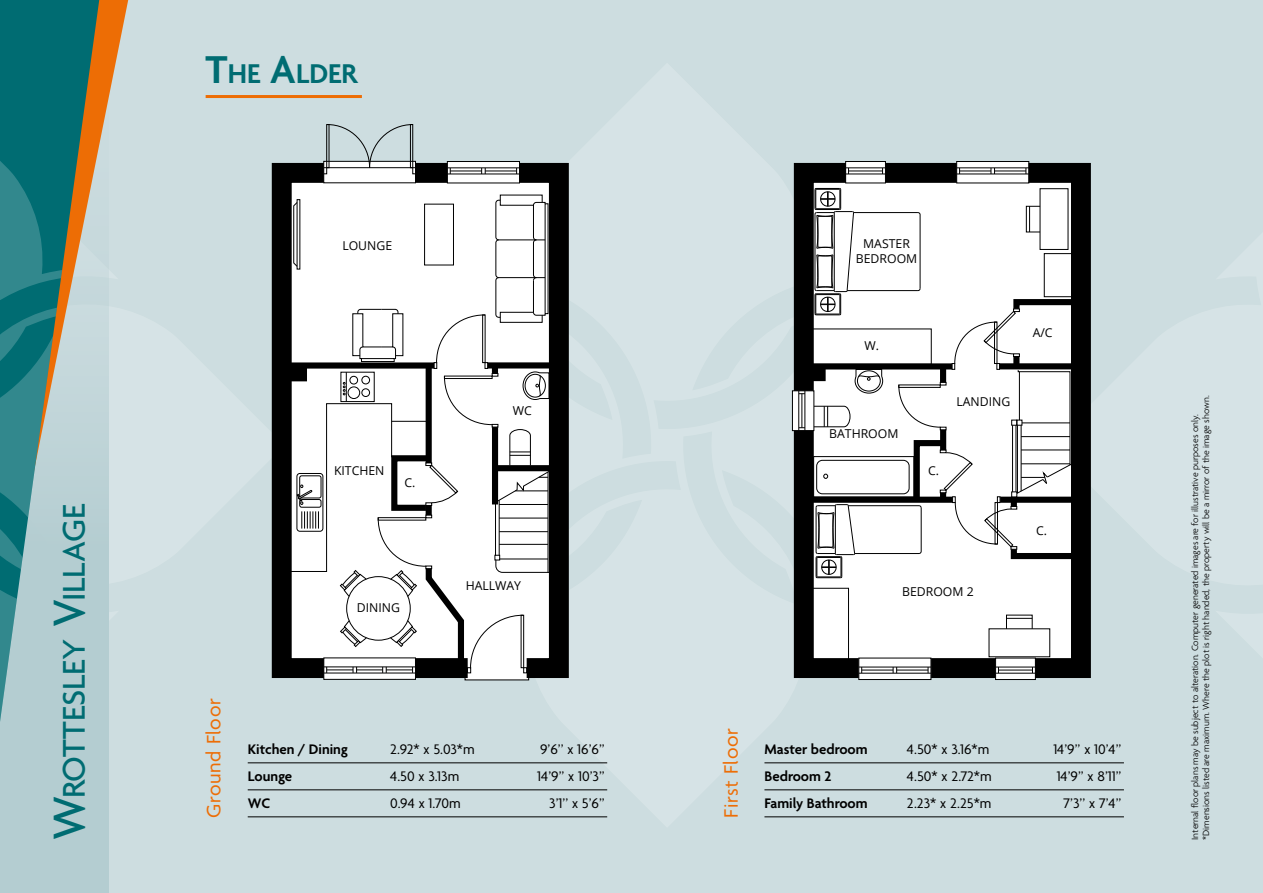
<style>
.page{position:relative;width:1263px;height:893px;background:#cddde0}
.page>*{position:absolute;margin:0;border:0;box-sizing:border-box;transform-origin:0 0}
.t1{font:500 34.05px "Agenda";color:#006c72}
.t2{font:600 29.4px "Agenda";color:#006c72}
.t3{font:21px "Agenda";letter-spacing:.03em;color:#ed6d05}
.t4{font:15px "Agenda";color:#000}
.t5{font:600 15px "Agenda";color:#000}
.t6{font:12.3px/14.7px "Open Sans";color:#000;text-align:center}
.t7{font:300 9.75px/11.2px "Agenda";color:#000}
.s1{font-size:48.6px}
.s2{font-size:42px}
</style>
<div class="page">
<div style="left:0;top:0;width:108px;height:893px;background:#b4cdd1"></div>
<svg style="left:99px;top:0;width:29px;height:641px"></svg>
<svg style="left:0;top:0;width:99px;height:444px;fill:#006c72"></svg>
<svg style="left:0;top:63px;width:91px;height:658px"></svg>
<div style="left:272px;top:163px;width:62px;height:515px;border:20px solid #000"></div>
<div style="left:287px;top:366px;width:20px;height:15px;background:#000"></div>
<svg style="left:288px;top:124px;width:281px;height:557px"></svg>
<hr style="left:392px;top:421px;width:34px;height:1px;background:#000">
<div style="left:346px;top:576px;width:64px;height:64px;border:1px solid #000;border-radius:50%"></div>
<hr style="left:764px;top:763px;width:360px;height:1px;background:#000">
<hr style="left:764px;top:790px;width:360px;height:1px;background:#000">
<hr style="left:764px;top:817px;width:360px;height:1px;background:#000">
<hr style="left:248px;top:763px;width:359px;height:1px;background:#000">
<hr style="left:248px;top:790px;width:359px;height:1px;background:#000">
<hr style="left:248px;top:817px;width:359px;height:1px;background:#000">
<hr style="left:206px;top:95px;width:156px;height:3px;background:#ed6d05">
<div style="left:883px;top:162px;width:10px;height:516px;background:#fff"></div>
<div style="left:801px;top:363px;width:151px;height:6px;background:#000"></div>
<div style="left:845px;top:161px;width:41px;height:22px;border:1px solid #000"></div>
<hr style="left:846px;top:174px;width:39px;height:1px;background:#000">
<hr style="left:846px;top:168px;width:39px;height:1px;background:#000">
<div style="left:797px;top:497px;width:155px;height:6px;background:#000"></div>
<div style="left:858px;top:658px;width:73px;height:22px;border:1px solid #000"></div>
<hr style="left:859px;top:667px;width:72px;height:1px;background:#000">
<hr style="left:862px;top:670px;width:31px;height:1px;background:#000">
<hr style="left:859px;top:673px;width:72px;height:1px;background:#000">
<div style="left:885px;top:163px;width:72px;height:20px;background:#000"></div>
<hr style="left:847px;top:290px;width:71px;height:1px;background:#000">
<hr style="left:853px;top:212px;width:65px;height:1px;background:#000">
<hr style="left:848px;top:505px;width:71px;height:1px;background:#000">
<hr style="left:855px;top:553px;width:64px;height:1px;background:#000">
<svg style="left:792px;top:161px;width:91px;height:519px"></svg>
<svg style="left:893px;top:161px;width:198px;height:519px"></svg>
<div style="left:810px;top:588px;width:39px;height:76px;border:1px solid #000"></div>
<div style="left:1044px;top:253px;width:28px;height:44px;border:1px solid #000"></div>
<div style="left:812px;top:329px;width:119px;height:36px;border:1px solid #000"></div>
<h1 class="t1" style="left:56px;top:840px;width:338px;rotate:-90deg"><span class="s1">W</span>ROTTESLEY <span class="s1">V</span>ILLAGE</h1>
<h2 class="t2" style="left:206px;top:57px;width:153px"><span class="s2">T</span>HE <span class="s2">A</span>LDER</h2>
<p class="t6" style="left:342px;top:238px;width:51px">LOUNGE</p>
<p class="t6" style="left:346px;top:238px;width:51px">LOUNGE</p>
<p class="t6" style="left:334px;top:463px;width:52px">KITCHEN</p>
<p class="t6" style="left:338px;top:463px;width:52px">KITCHEN</p>
<p class="t6" style="left:405px;top:475px;width:12px">C.</p>
<p class="t6" style="left:408px;top:475px;width:12px">C.</p>
<p class="t6" style="left:513px;top:403px;width:21px">WC</p>
<p class="t6" style="left:517px;top:403px;width:21px">WC</p>
<p class="t6" style="left:357px;top:600px;width:45px">DINING</p>
<p class="t6" style="left:361px;top:600px;width:45px">DINING</p>
<p class="t6" style="left:466px;top:578px;width:57px">HALLWAY</p>
<p class="t6" style="left:469px;top:578px;width:57px">HALLWAY</p>
<h3 class="t3" style="left:203px;top:818px;width:121px;rotate:-90deg">Ground Floor</h3>
<h3 class="t5" style="left:248px;top:741px;width:102px">Kitchen / Dining</h3>
<h3 class="t4" style="left:390px;top:741px;width:86px">2.92* x 5.03*m</h3>
<h3 class="t4" style="left:540px;top:741px;width:66px">9’6’’ x 16’6’’</h3>
<h3 class="t5" style="left:248px;top:768px;width:46px">Lounge</h3>
<h3 class="t4" style="left:390px;top:768px;width:71px">4.50 x 3.13m</h3>
<h3 class="t4" style="left:537px;top:768px;width:69px">14’9’’ x 10’3’’</h3>
<h3 class="t5" style="left:248px;top:795px;width:24px">WC</h3>
<h3 class="t4" style="left:390px;top:795px;width:72px">0.94 x 1.70m</h3>
<h3 class="t4" style="left:549px;top:795px;width:57px">3’1’’ x 5’6’’</h3>
<p class="t6" style="left:852px;top:236px;width:63px">MASTER<br>BEDROOM</p>
<p class="t6" style="left:856px;top:236px;width:63px">MASTER<br>BEDROOM</p>
<p class="t6" style="left:861px;top:338px;width:16px">W.</p>
<p class="t6" style="left:864px;top:338px;width:16px">W.</p>
<p class="t6" style="left:825px;top:426px;width:71px">BATHROOM</p>
<p class="t6" style="left:829px;top:426px;width:71px">BATHROOM</p>
<p class="t6" style="left:1029px;top:325px;width:21px">A/C</p>
<p class="t6" style="left:1033px;top:325px;width:21px">A/C</p>
<p class="t6" style="left:953px;top:394px;width:55px">LANDING</p>
<p class="t6" style="left:956px;top:394px;width:55px">LANDING</p>
<p class="t6" style="left:924px;top:463px;width:12px">C.</p>
<p class="t6" style="left:928px;top:463px;width:12px">C.</p>
<p class="t6" style="left:1032px;top:523px;width:12px">C.</p>
<p class="t6" style="left:1036px;top:523px;width:12px">C.</p>
<p class="t6" style="left:898px;top:584px;width:73px">BEDROOM 2</p>
<p class="t6" style="left:902px;top:584px;width:73px">BEDROOM 2</p>
<h3 class="t3" style="left:720px;top:818px;width:91px;rotate:-90deg">First Floor</h3>
<h3 class="t5" style="left:764px;top:741px;width:105px">Master bedroom</h3>
<h3 class="t4" style="left:907px;top:741px;width:84px">4.50* x 3.16*m</h3>
<h3 class="t4" style="left:1053px;top:741px;width:70px">14’9’’ x 10’4’’</h3>
<h3 class="t5" style="left:764px;top:768px;width:68px">Bedroom 2</h3>
<h3 class="t4" style="left:907px;top:768px;width:86px">4.50* x 2.72*m</h3>
<h3 class="t4" style="left:1057px;top:768px;width:66px">14’9’’ x 8’11’’</h3>
<h3 class="t5" style="left:764px;top:795px;width:105px">Family Bathroom</h3>
<h3 class="t4" style="left:907px;top:795px;width:86px">2.23* x 2.25*m</h3>
<h3 class="t4" style="left:1063px;top:795px;width:59px">7’3’’ x 7’4’’</h3>
<p class="t7" style="left:1190px;top:840px;width:446px;rotate:-90deg">Internal floor plans may be subject to alteration. Computer generated images are for illustrative purposes only. *Dimensions listed are maximum. Where the plot is right handed, the property will be a mirror of the image shown.</p>
</div>
